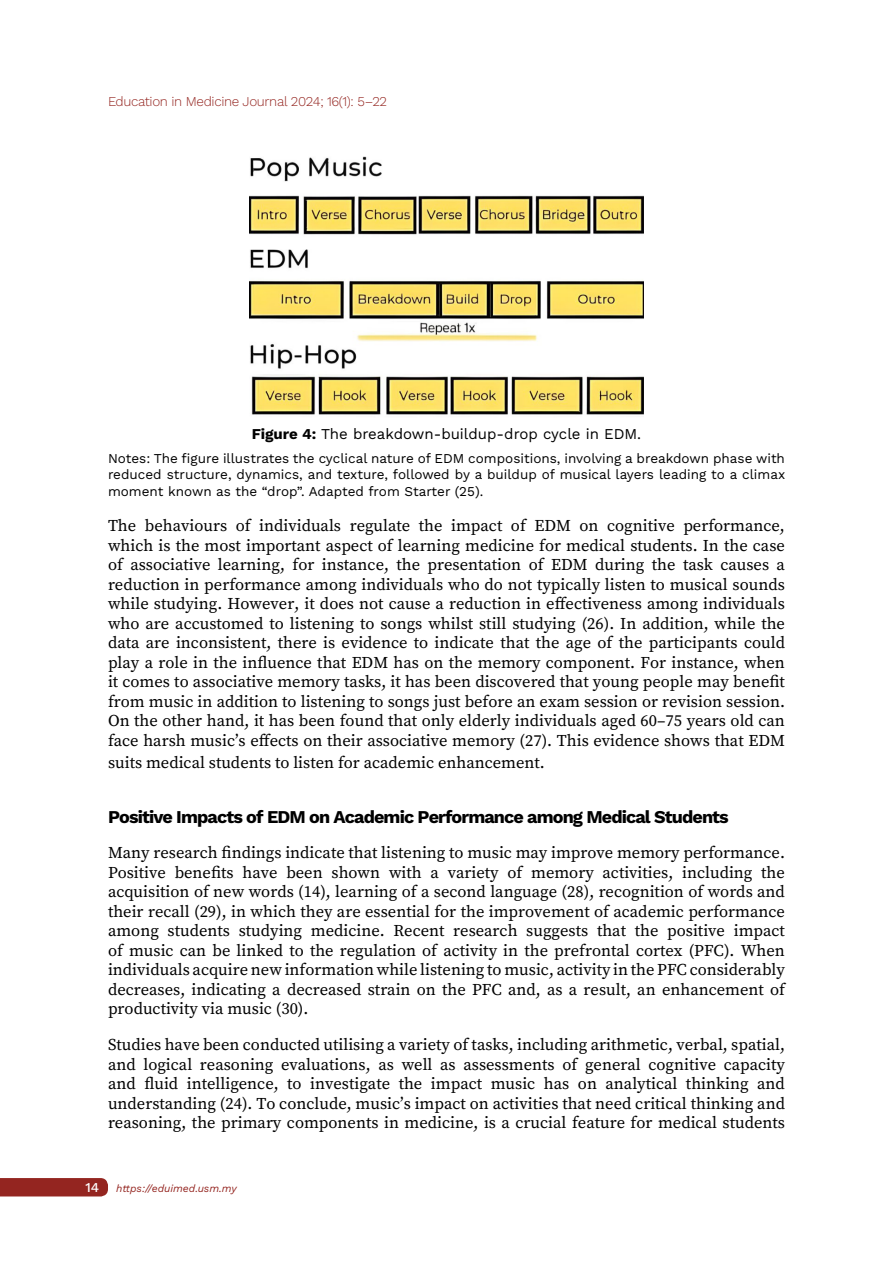
<style>
.page{position:relative;width:893px;height:1263px;background:#fff}
.page>*{position:absolute;margin:0;border:0;box-sizing:border-box;transform-origin:0 0}
.t1{font:700 18px "Work Sans";letter-spacing:-.05em;color:#000}
.t2{font:16.5px/19.5px "Source Serif Pro";color:#000;text-align:justify}
.t3{font:16.5px/19.5px "Source Serif Pro";color:#010000;text-align:justify}
.t4{font:15px "Work Sans";color:#000}
.t5{font:13.5px/16.5px "Work Sans";color:#010000;text-align:justify}
.t6{font:300 13.5px "Work Sans";letter-spacing:-.025em;color:#942520}
.t7{font:italic 10.5px "Work Sans";color:#942520}
.s1{font-weight:700}
.s2{font-weight:500;font-style:normal;font-size:13.5px;color:#fff}
</style>
<div class="page">
<div style="left:0;top:1178px;width:108px;height:18px;background:#942520"></div>
<img style="left:250px;top:156px;width:393px;height:259px">
<p class="t6" style="left:108px;top:91px;width:281px">Education in Medicine Journal 2024; 16(1): 5–22</p>
<p class="t4" style="left:252px;top:423px;width:391px"><span class="s1">Figure 4:</span> The breakdown-buildup-drop cycle in EDM.</p>
<p class="t5" style="left:108px;top:449px;width:679px">Notes: The figure illustrates the cyclical nature of EDM compositions, involving a breakdown phase with reduced structure, dynamics, and texture, followed by a buildup of musical layers leading to a climax moment known as the “drop”. Adapted from Starter (25).</p>
<p class="t3" style="left:108px;top:516px;width:678px">The behaviours of individuals regulate the impact of EDM on cognitive performance, which is the most important aspect of learning medicine for medical students. In the case of associative learning, for instance, the presentation of EDM during the task causes a reduction in performance among individuals who do not typically listen to musical sounds while studying. However, it does not cause a reduction in effectiveness among individuals who are accustomed to listening to songs whilst still studying (26). In addition, while the data are inconsistent, there is evidence to indicate that the age of the participants could play a role in the influence that EDM has on the memory component. For instance, when it comes to associative memory tasks, it has been discovered that young people may benefit from music in addition to listening to songs just before an exam session or revision session.<br>On the other hand, it has been found that only elderly individuals aged 60–75 years old can face harsh music’s effects on their associative memory (27). This evidence shows that EDM</p>
<p class="t3" style="left:108px;top:753px;width:438px">suits medical students to listen for academic enhancement.</p>
<p class="t1" style="left:108px;top:803px;width:622px">Positive Impacts of ED M on Academic Performance among Medical Students</p>
<p class="t2" style="left:108px;top:843px;width:678px">Many research findings indicate that listening to music may improve memory performance.<br>Positive benefits have been shown with a variety of memory activities, including the acquisition of new words (14), learning of a second language (28), recognition of words and their recall (29), in which they are essential for the improvement of academic performance among students studying medicine. Recent research suggests that the positive impact of music can be linked to the regulation of activity in the prefrontal cortex (PFC). When individuals acquire new information while listening to music, activity in the PFC considerably decreases, indicating a decreased strain on the PFC and, as a result, an enhancement of productivity via music (30).</p>
<p class="t2" style="left:108px;top:1035px;width:678px">Studies have been conducted utilising a variety of tasks, including arithmetic, verbal, spatial, and logical reasoning evaluations, as well as assessments of general cognitive capacity and fluid intelligence, to investigate the impact music has on analytical thinking and understanding (24). To conclude, music’s impact on activities that need critical thinking and reasoning, the primary components in medicine, is a crucial feature for medical students</p>
<p class="t7" style="left:86px;top:1180px;width:153px"><span class="s2">14</span> https://eduimed.usm.my</p>
</div>
